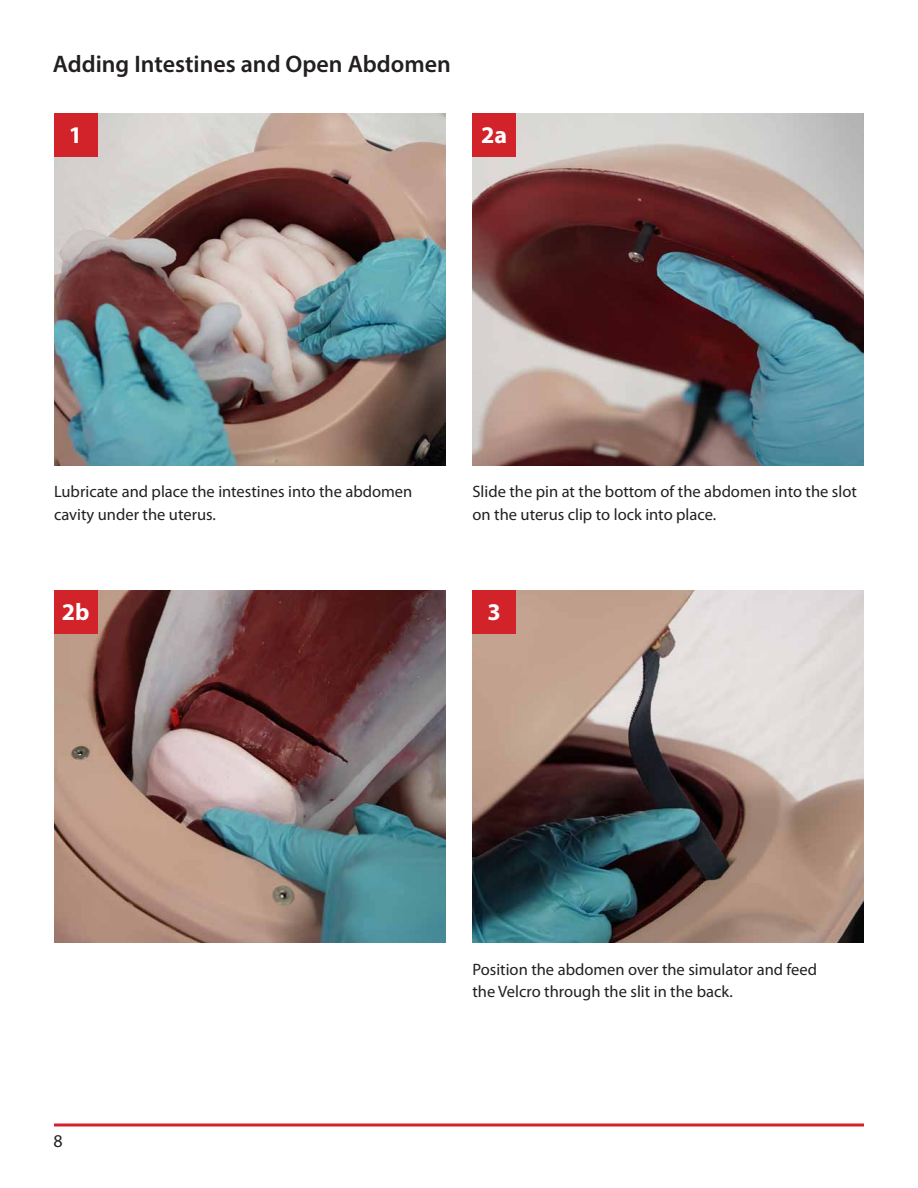
<style>
.page{position:relative;width:918px;height:1188px;background:#fff}
.page>*{position:absolute;margin:0;border:0;box-sizing:border-box;transform-origin:0 0}
.t1{font:600 24px "Myriad Pro";color:#231f20}
.t2{font:700 24px "Myriad Pro";color:#fff}
.t3{font:18px "Myriad Pro";color:#231f20}
.t4{font:16.5px/22.5px "Myriad Pro";color:#231f20}
</style>
<div class="page">
<hr style="left:54px;top:1124px;width:810px;height:2px;background:#d2232a">
<img style="left:54px;top:113px;width:392px;height:352px">
<img style="left:54px;top:591px;width:392px;height:352px">
<img style="left:472px;top:113px;width:392px;height:352px">
<img style="left:472px;top:591px;width:392px;height:352px">
<div style="left:54px;top:113px;width:43px;height:44px;background:#d2232a"></div>
<div style="left:54px;top:591px;width:43px;height:43px;background:#d2232a"></div>
<div style="left:472px;top:113px;width:44px;height:44px;background:#d2232a"></div>
<div style="left:472px;top:591px;width:44px;height:43px;background:#d2232a"></div>
<h1 class="t1" style="left:53px;top:49px;width:399px">Adding Intestines and Open Abdomen</h1>
<h1 class="t2" style="left:69px;top:119px;width:15px">1</h1>
<h1 class="t2" style="left:481px;top:119px;width:27px">2a</h1>
<p class="t4" style="left:54px;top:480px;width:360px">Lubricate and place the intestines into the abdomen cavity under the uterus.</p>
<p class="t4" style="left:473px;top:480px;width:386px">Slide the pin at the bottom of the abdomen into the slot on the uterus clip to lock into place.</p>
<h1 class="t2" style="left:62px;top:596px;width:29px">2b</h1>
<p class="t3" style="left:54px;top:1130px;width:11px">8</p>
<h1 class="t2" style="left:487px;top:596px;width:15px">3</h1>
<p class="t4" style="left:473px;top:958px;width:346px">Position the abdomen over the simulator and feed the Velcro through the slit in the back.</p>
</div>
